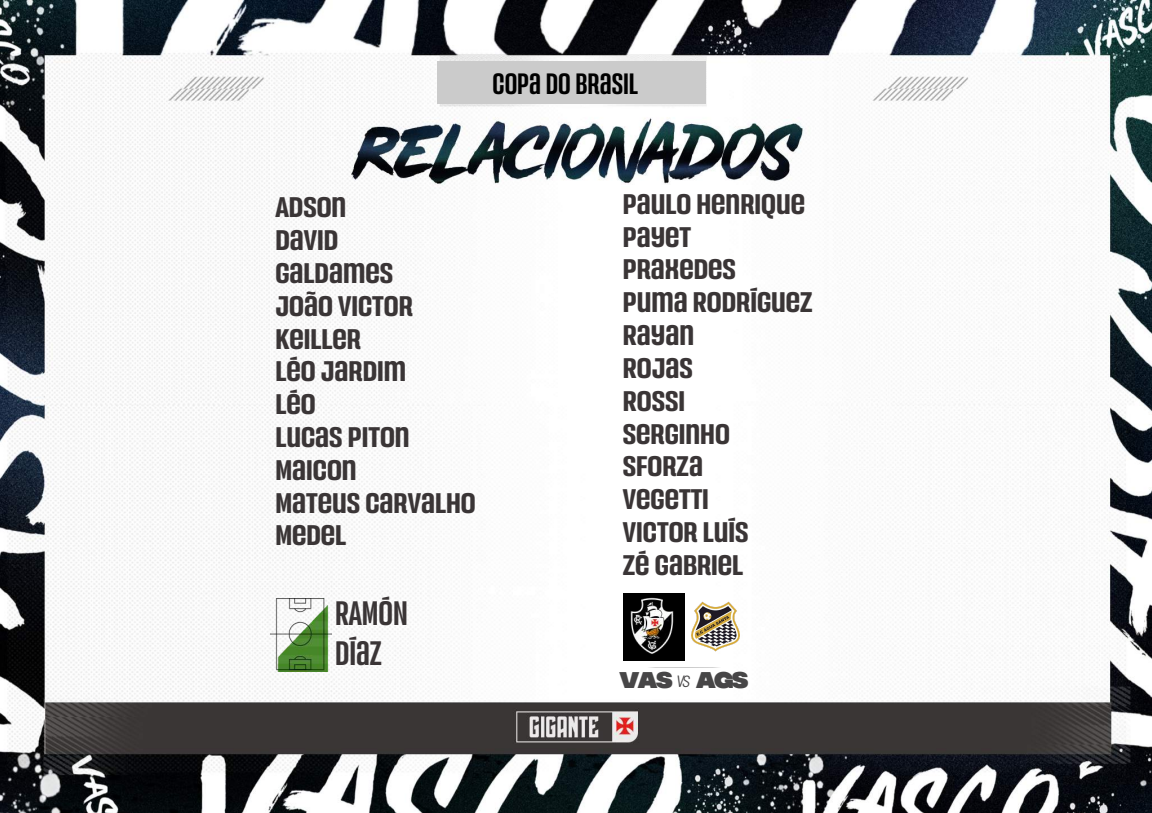
<style>
.page{position:relative;width:1152px;height:813px;background:#fff}
.page>*{position:absolute;margin:0;border:0;box-sizing:border-box;transform-origin:0 0}
.t1{font:500 33.83px/40.4px "Versus";color:#3a3536}
.t2{font:500 29.33px "Versus";color:#000}
.t3{font:600 28.28px/32.8px "Versus";color:#3a3536}
.t4{font:22.73px "MADE Soulmaze";letter-spacing:-.12em;color:#474647}
.s1{font-family:"Barlow";font-style:italic;font-stretch:semi-condensed;font-size:16.27px}
</style>
<div class="page">
<img style="left:0;top:0;width:1152px;height:812px">
<div style="left:623px;top:592px;width:62px;height:68px;background:#000"></div>
<img style="left:630px;top:597px;width:44px;height:57px">
<svg style="left:647px;top:667px;width:74px;height:1px"></svg>
<img style="left:270px;top:598px;width:62px;height:73px">
<div style="left:437px;top:62px;width:269px;height:42px;background:#cbcbcb"></div>
<img style="left:685px;top:595px;width:62px;height:62px">
<p class="t2" style="left:493px;top:65px;width:147px">COPA DO BRASIL</p>
<p class="t3" style="left:275px;top:191px;width:202px">ADSON<br>DAVID<br>GALDAMES<br>JOÃO VICTOR<br>KEILLER<br>LÉO JARDIM<br>LÉO<br>LUCAS PITON<br>MAICON<br>MATEUS CARVALHO<br>MEDEL</p>
<p class="t3" style="left:623px;top:188px;width:191px">PAULO HENRIQUE<br>PAYET<br>PRAXEDES<br>PUMA RODRÍGUEZ<br>RAYAN<br>ROJAS<br>ROSSI<br>SERGINHO<br>SFORZA<br>VEGETTI<br>VICTOR LUÍS<br>ZÉ GABRIEL</p>
<p class="t1" style="left:335px;top:593px;width:74px">RAMÓN<br>DÍAZ</p>
<p class="t4" style="left:619px;top:664px;width:132px">VAS <span class="s1">VS</span> AGS</p>
</div>
